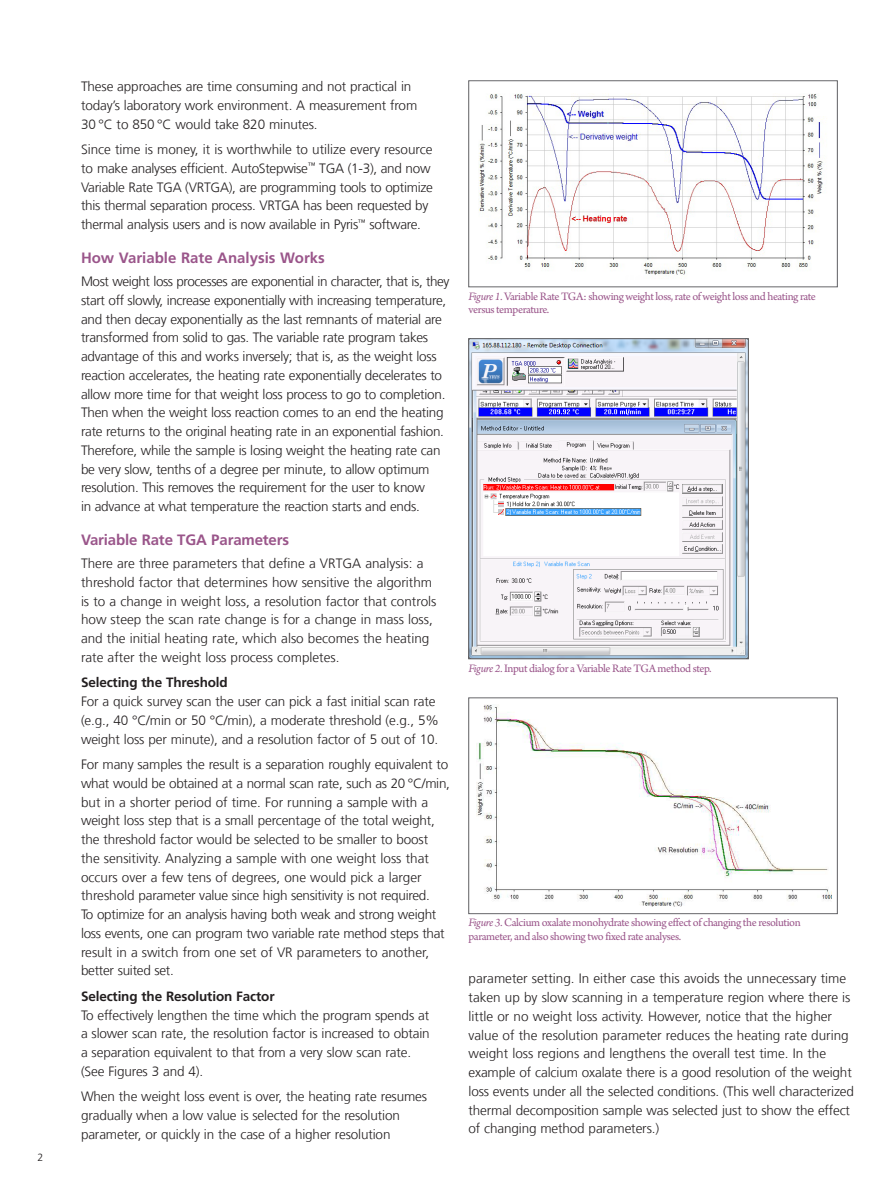
<style>
.page{position:relative;width:891px;height:1188px;background:#fff}
.page>*{position:absolute;margin:0;border:0;box-sizing:border-box;transform-origin:0 0}
.Paragraph_Head{font:700 15px "Frutiger LT Com";letter-spacing:-.01em;color:#9a558a}
.Paragraph_Head-2{font:300 13.5px/18.8px "Frutiger LT Com";letter-spacing:-.01em;color:#231f20}
.Paragraph_Head-3{font:700 13.5px "Frutiger LT Com";letter-spacing:-.01em;color:#231f20}
.Photo_Captions_black{font:12px/13.5px "Arno Pro";letter-spacing:-.035em;color:#9a558a}
.t1{font:300 10.5px "Frutiger LT Com";color:#231f20}
.s1{font-style:italic}
</style>
<div class="page">
<img style="left:479px;top:94px;width:345px;height:184px">
<div style="left:469px;top:81px;width:369px;height:206px;border:1px solid #636366"></div>
<img style="left:476px;top:705px;width:355px;height:202px">
<div style="left:469px;top:698px;width:369px;height:216px;border:1px solid #636366"></div>
<img style="left:471px;top:341px;width:276px;height:316px">
<div style="left:469px;top:339px;width:280px;height:320px;border:1px solid #636366"></div>
<p class="t1" style="left:38px;top:1151px;width:7px">2</p>
<p class="Paragraph_Head-2" style="left:81px;top:77px;width:338px">These approaches are time consuming and not practical in today’s laboratory work environment. A measurement from<br>30 °C to 850 °C would take 820 minutes.</p>
<p class="Paragraph_Head-2" style="left:81px;top:140px;width:353px">Since time is money, it is worthwhile to utilize every resource to make analyses efficient. AutoStepwise<sup>™</sup> TGA (1-3), and now Variable Rate TGA (VRTGA), are programming tools to optimize this thermal separation process. VRTGA has been requested by thermal analysis users and is now available in Pyris<sup>™</sup> software.</p>
<p class="Paragraph_Head" style="left:81px;top:249px;width:245px">How Variable Rate Analysis Works</p>
<p class="Paragraph_Head-2" style="left:81px;top:272px;width:370px">Most weight loss processes are exponential in character, that is, they start off slowly, increase exponentially with increasing temperature, and then decay exponentially as the last remnants of material are transformed from solid to gas. The variable rate program takes advantage of this and works inversely; that is, as the weight loss reaction accelerates, the heating rate exponentially decelerates to allow more time for that weight loss process to go to completion.<br>Then when the weight loss reaction comes to an end the heating rate returns to the original heating rate in an exponential fashion.<br>Therefore, while the sample is losing weight the heating rate can be very slow, tenths of a degree per minute, to allow optimum resolution. This removes the requirement for the user to know<br>in advance at what temperature the reaction starts and ends.</p>
<p class="Paragraph_Head" style="left:81px;top:531px;width:210px">Variable Rate TGA Parameters</p>
<p class="Paragraph_Head-2" style="left:81px;top:554px;width:357px">There are three parameters that define a VRTGA analysis: a threshold factor that determines how sensitive the algorithm is to a change in weight loss, a resolution factor that controls how steep the scan rate change is for a change in mass loss, and the initial heating rate, which also becomes the heating rate after the weight loss process completes.</p>
<p class="Paragraph_Head-3" style="left:81px;top:675px;width:148px">Selecting the Threshold</p>
<p class="Paragraph_Head-2" style="left:81px;top:692px;width:359px">For a quick survey scan the user can pick a fast initial scan rate (e.g., 40 °C/min or 50 °C/min), a moderate threshold (e.g., 5% weight loss per minute), and a resolution factor of 5 out of 10.</p>
<p class="Paragraph_Head-2" style="left:81px;top:755px;width:371px">For many samples the result is a separation roughly equivalent to what would be obtained at a normal scan rate, such as 20 °C/min, but in a shorter period of time. For running a sample with a weight loss step that is a small percentage of the total weight, the threshold factor would be selected to be smaller to boost the sensitivity. Analyzing a sample with one weight loss that occurs over a few tens of degrees, one would pick a larger threshold parameter value since high sensitivity is not required.<br>To optimize for an analysis having both weak and strong weight loss events, one can program two variable rate method steps that result in a switch from one set of VR parameters to another, better suited set.</p>
<p class="Paragraph_Head-3" style="left:81px;top:988px;width:195px">Selecting the Resolution Factor</p>
<p class="Paragraph_Head-2" style="left:81px;top:1006px;width:350px">To effectively lengthen the time which the program spends at a slower scan rate, the resolution factor is increased to obtain a separation equivalent to that from a very slow scan rate. (See Figures 3 and 4).</p>
<p class="Paragraph_Head-2" style="left:81px;top:1087px;width:348px">When the weight loss event is over, the heating rate resumes gradually when a low value is selected for the resolution parameter, or quickly in the case of a higher resolution</p>
<p class="Photo_Captions_black" style="left:469px;top:290px;width:349px"><span class="s1">Figure 1.</span> Variable Rate TGA: showing weight loss, rate of weight loss and heating rate versus temperature.</p>
<p class="Photo_Captions_black" style="left:469px;top:662px;width:245px"><span class="s1">Figure 2.</span> Input dialog for a Variable Rate TGA method step.</p>
<p class="Photo_Captions_black" style="left:469px;top:917px;width:334px"><span class="s1">Figure 3.</span> Calcium oxalate monohydrate showing effect of changing the resolution parameter, and also showing two fixed rate analyses.</p>
<p class="Paragraph_Head-2" style="left:469px;top:969px;width:387px">parameter setting. In either case this avoids the unnecessary time taken up by slow scanning in a temperature region where there is little or no weight loss activity. However, notice that the higher value of the resolution parameter reduces the heating rate during weight loss regions and lengthens the overall test time. In the example of calcium oxalate there is a good resolution of the weight loss events under all the selected conditions. (This well characterized thermal decomposition sample was selected just to show the effect of changing method parameters.)</p>
</div>
